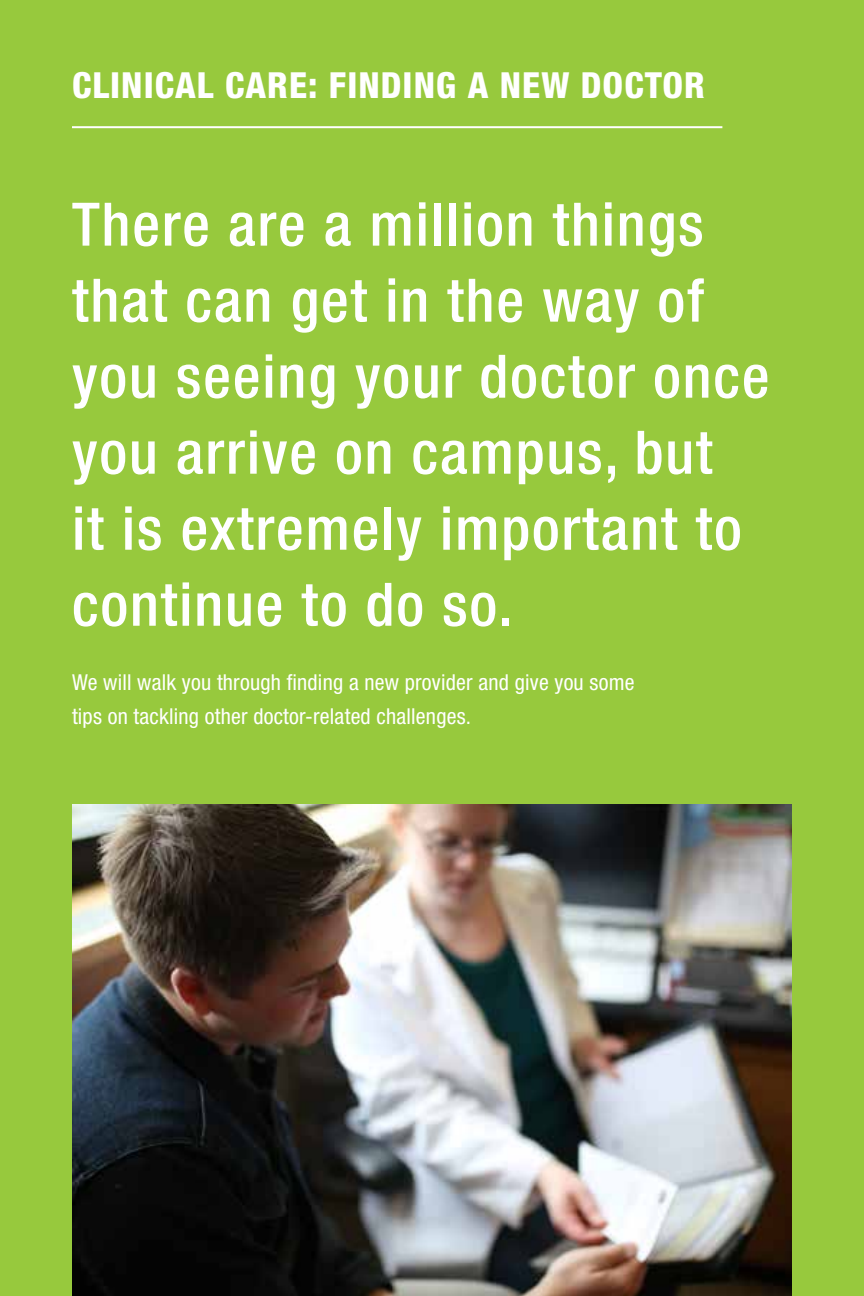
<style>
.page{position:relative;width:864px;height:1296px;background:#97c93d}
.page>*{position:absolute;margin:0;border:0;box-sizing:border-box;transform-origin:0 0}
.t1{font:500 condensed 60px/76px "Helvetica Neue LT Std";letter-spacing:.03em;color:#fff}
.t2{font:800 condensed 36px "Helvetica Neue LT Std";letter-spacing:.03em;color:#fff}
.t3{font:condensed 22px/34px "Helvetica Neue LT Std";letter-spacing:.01em;color:#fff}
</style>
<div class="page">
<hr style="left:863px;top:0;width:1px;height:1296px;background:#fff">
<hr style="left:72px;top:126px;width:650px;height:2px;background:#fff">
<img style="left:72px;top:804px;width:720px;height:492px">
<p class="t2" style="left:72px;top:63px;width:634px">CLINICAL CARE: FINDING A NEW DOCTOR</p>
<p class="t1" style="left:72px;top:186px;width:699px">There are a million things that can get in the way of you seeing your doctor once you arrive on campus, but<br>it is extremely important to continue to do so.</p>
<p class="t3" style="left:72px;top:665px;width:564px">We will walk you through finding a new provider and give you some tips on tackling other doctor-related challenges.</p>
</div>
